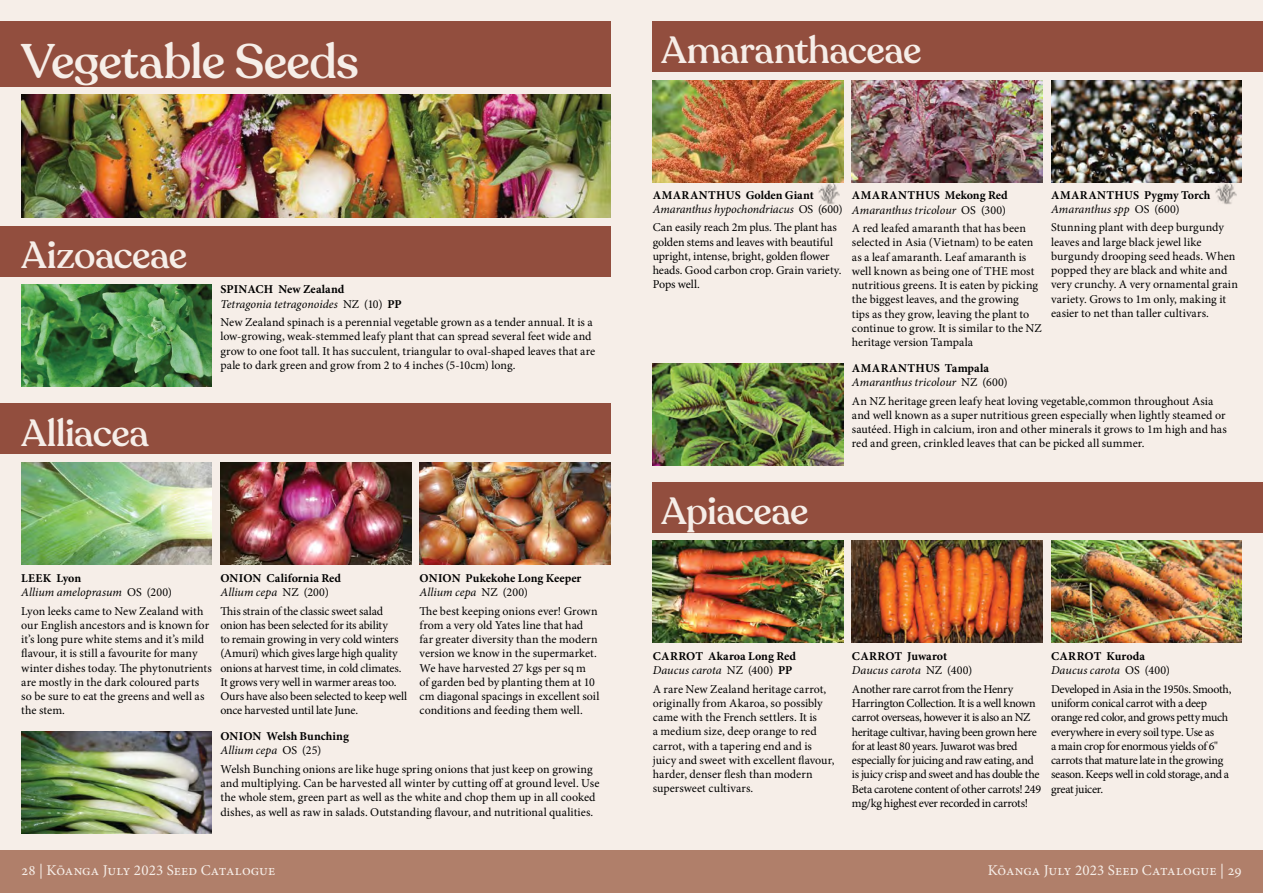
<style>
.page{position:relative;width:1263px;height:893px;background:#f6eee8}
.page>*{position:absolute;margin:0;border:0;box-sizing:border-box;transform-origin:0 0}
.t1{font:500 48px "Recoleta";letter-spacing:-.02em;color:#f6eee8}
.t2{font:500 37.5px "Recoleta";letter-spacing:-.015em;color:#f6eee8}
.t3{font:15px "Minion Pro";letter-spacing:.005em;color:#f6eee8}
.t4{font:12px/14.2px "Minion Pro";letter-spacing:-.005em;color:#000}
.t5{font:12px/14.2px "Minion Pro";letter-spacing:-.025em;color:#000}
.t6{font:700 12px/14.2px "Minion Pro";letter-spacing:.01em;color:#000}
.t7{font:italic 12px/14.2px "Minion Pro";color:#000}
.t8{font:700 12px/14.2px "Minion Pro";letter-spacing:.03em;color:#000}
.s1{font-weight:700;font-style:normal}
.s2{font-style:normal}
.s3{font-weight:400;font-style:italic}
.s4{font-weight:400}
</style>
<div class="page">
<div style="left:0;top:850px;width:1263px;height:43px;background:#b07f6a"></div>
<div style="left:0;top:21px;width:610px;height:65px;background:#924e3e"></div>
<img style="left:21px;top:95px;width:589px;height:122px">
<img style="left:21px;top:731px;width:191px;height:102px">
<div style="left:0;top:404px;width:610px;height:50px;background:#924e3e"></div>
<img style="left:21px;top:463px;width:191px;height:102px">
<div style="left:0;top:226px;width:610px;height:50px;background:#924e3e"></div>
<img style="left:21px;top:285px;width:191px;height:102px">
<img style="left:420px;top:463px;width:190px;height:102px">
<img style="left:220px;top:463px;width:191px;height:102px">
<div style="left:653px;top:21px;width:610px;height:51px;background:#924e3e"></div>
<img style="left:653px;top:363px;width:190px;height:102px">
<img style="left:653px;top:80px;width:190px;height:102px">
<img style="left:819px;top:183px;width:21px;height:21px">
<img style="left:1215px;top:183px;width:22px;height:21px">
<img style="left:1051px;top:80px;width:191px;height:102px">
<img style="left:852px;top:80px;width:190px;height:102px">
<div style="left:653px;top:482px;width:610px;height:50px;background:#924e3e"></div>
<img style="left:653px;top:541px;width:190px;height:102px">
<img style="left:852px;top:541px;width:190px;height:102px">
<img style="left:1051px;top:541px;width:191px;height:102px">
<h1 class="t1" style="left:21px;top:31px;width:339px">Vegetable Seeds</h1>
<h2 class="t2" style="left:21px;top:231px;width:168px">Aizoaceae</h2>
<h2 class="t2" style="left:21px;top:409px;width:129px">Alliacea</h2>
<p class="t7" style="left:220px;top:282px;width:183px"><span class="s1">spinach New Zealand<br></span>Tetragonia tetragonoides <span class="s2">NZ (10)</span> <span class="s1">PP</span></p>
<p class="t4" style="left:220px;top:315px;width:376px">New Zealand spinach is a perennial vegetable grown as a tender annual. It is a low-growing, weak-stemmed leafy plant that can spread several feet wide and grow to one foot tall. It has succulent, triangular to oval-shaped leaves that are pale to dark green and grow from 2 to 4 inches (5-10cm) long.</p>
<p class="t7" style="left:21px;top:571px;width:152px"><span class="s1">Leek Lyon<br></span>Allium ameloprasum <span class="s2">OS (200)</span></p>
<p class="t4" style="left:21px;top:604px;width:192px">Lyon leeks came to New Zealand with our English ancestors and is known for it’s long pure white stems and it’s mild flavour, it is still a favourite for many winter dishes today. The phytonutrients are mostly in the dark coloured parts so be sure to eat the greens and well as the stem.</p>
<p class="t6" style="left:220px;top:571px;width:122px">Onion California Red<br><span class="s3">Allium cepa</span> <span class="s4">NZ (200)</span></p>
<p class="t4" style="left:220px;top:604px;width:188px">This strain of the classic sweet salad onion has been selected for its ability<br>to remain growing in very cold winters (Amuri) which gives large high quality onions at harvest time, in cold climates.<br>It grows very well in warmer areas too.<br>Ours have also been selected to keep well once harvested until late June.</p>
<p class="t6" style="left:420px;top:571px;width:163px">Onion Pukekohe Long Keeper<br><span class="s3">Allium cepa</span> <span class="s4">NZ (200)</span></p>
<p class="t4" style="left:420px;top:604px;width:181px">The best keeping onions ever! Grown from a very old Yates line that had far greater diversity than the modern version we know in the supermarket.<br>We have harvested 27 kgs per sq m<br>of garden bed by planting them at 10 cm diagonal spacings in excellent soil conditions and feeding them well.</p>
<p class="t6" style="left:220px;top:729px;width:130px">Onion Welsh Bunching<br><span class="s3">Allium cepa</span> <span class="s4">OS (25)</span></p>
<p class="t4" style="left:220px;top:762px;width:381px">Welsh Bunching onions are like huge spring onions that just keep on growing and multiplying. Can be harvested all winter by cutting off at ground level. Use the whole stem, green part as well as the white and chop them up in all cooked dishes, as well as raw in salads. Outstanding flavour, and nutritional qualities.</p>
<h2 class="t2" style="left:661px;top:27px;width:262px">Amaranthaceae</h2>
<p class="t7" style="left:653px;top:188px;width:191px"><span class="s1">Amaranth us Golden Giant<br></span>Amaranthus hypochondriacus <span class="s2">OS (600)</span></p>
<p class="t4" style="left:653px;top:221px;width:190px">Can easily reach 2m plus. The plant has golden stems and leaves with beautiful upright, intense, bright, golden flower heads. Good carbon crop. Grain variety.<br>Pops well.</p>
<p class="t8" style="left:852px;top:188px;width:157px">Amaranth us Mekong Red<br><span class="s3">Amaranthus tricolour</span> <span class="s4">OS (300)</span></p>
<p class="t4" style="left:852px;top:221px;width:191px">A red leafed amaranth that has been selected in Asia (Vietnam) to be eaten as a leaf amaranth. Leaf amaranth is well known as being one of THE most nutritious greens. It is eaten by picking the biggest leaves, and the growing<br>tips as they grow, leaving the plant to continue to grow. It is similar to the NZ heritage version Tampala</p>
<p class="t8" style="left:1051px;top:188px;width:161px">Amaranth us Pygmy Torch<br><span class="s3">Amaranthus spp</span> <span class="s4">OS (600)</span></p>
<p class="t4" style="left:1051px;top:221px;width:188px">Stunning plant with deep burgundy leaves and large black jewel like burgundy drooping seed heads. When popped they are black and white and very crunchy. A very ornamental grain variety. Grows to 1m only, making it easier to net than taller cultivars.</p>
<h2 class="t2" style="left:661px;top:488px;width:149px">Apiaceae</h2>
<p class="t7" style="left:852px;top:361px;width:157px"><span class="s1">Amaranthus Tampala<br></span>Amaranthus tricolour <span class="s2">NZ (600)</span></p>
<p class="t4" style="left:852px;top:394px;width:376px">An NZ heritage green leafy heat loving vegetable,common throughout Asia and well known as a super nutritious green especially when lightly steamed or sautéed. High in calcium, iron and other minerals it grows to 1m high and has red and green, crinkled leaves that can be picked all summer.</p>
<p class="t6" style="left:653px;top:649px;width:145px">Carrot Akaroa Long Red<br><span class="s3">Daucus carota</span> <span class="s4">NZ (400)</span> PP</p>
<p class="t4" style="left:653px;top:682px;width:183px">A rare New Zealand heritage carrot, originally from Akaroa, so possibly came with the French settlers. It is<br>a medium size, deep orange to red carrot, with a tapering end and is juicy and sweet with excellent flavour, harder, denser flesh than modern supersweet cultivars.</p>
<p class="t6" style="left:852px;top:649px;width:122px">Carrot Juwarot<br><span class="s3">Daucus carota</span> <span class="s4">NZ (400)</span></p>
<p class="t5" style="left:852px;top:682px;width:191px">Another rare carrot from the Henry Harrington Collection. It is a well known carrot overseas, however it is also an NZ heritage cultivar, having been grown here for at least 80 years. Juwarot was bred especially for juicing and raw eating, and is juicy crisp and sweet and has double the Beta carotene content of other carrots! 249 mg/kg highest ever recorded in carrots!</p>
<p class="t6" style="left:1051px;top:649px;width:120px">Carrot Kuroda<br><span class="s3">Daucus carota</span> <span class="s4">OS (400)</span></p>
<p class="t5" style="left:1051px;top:682px;width:182px">Developed in Asia in the 1950s. Smooth, uniform conical carrot with a deep orange red color, and grows petty much everywhere in every soil type. Use as<br>a main crop for enormous yields of 6" carrots that mature late in the growing season. Keeps well in cold storage, and a great juicer.</p>
<p class="t3" style="left:21px;top:860px;width:256px">28 | KŌanga July 2023 Seed Catalogue</p>
<p class="t3" style="left:988px;top:860px;width:255px">KŌanga July 2023 Seed Catalogue | 29</p>
</div>
